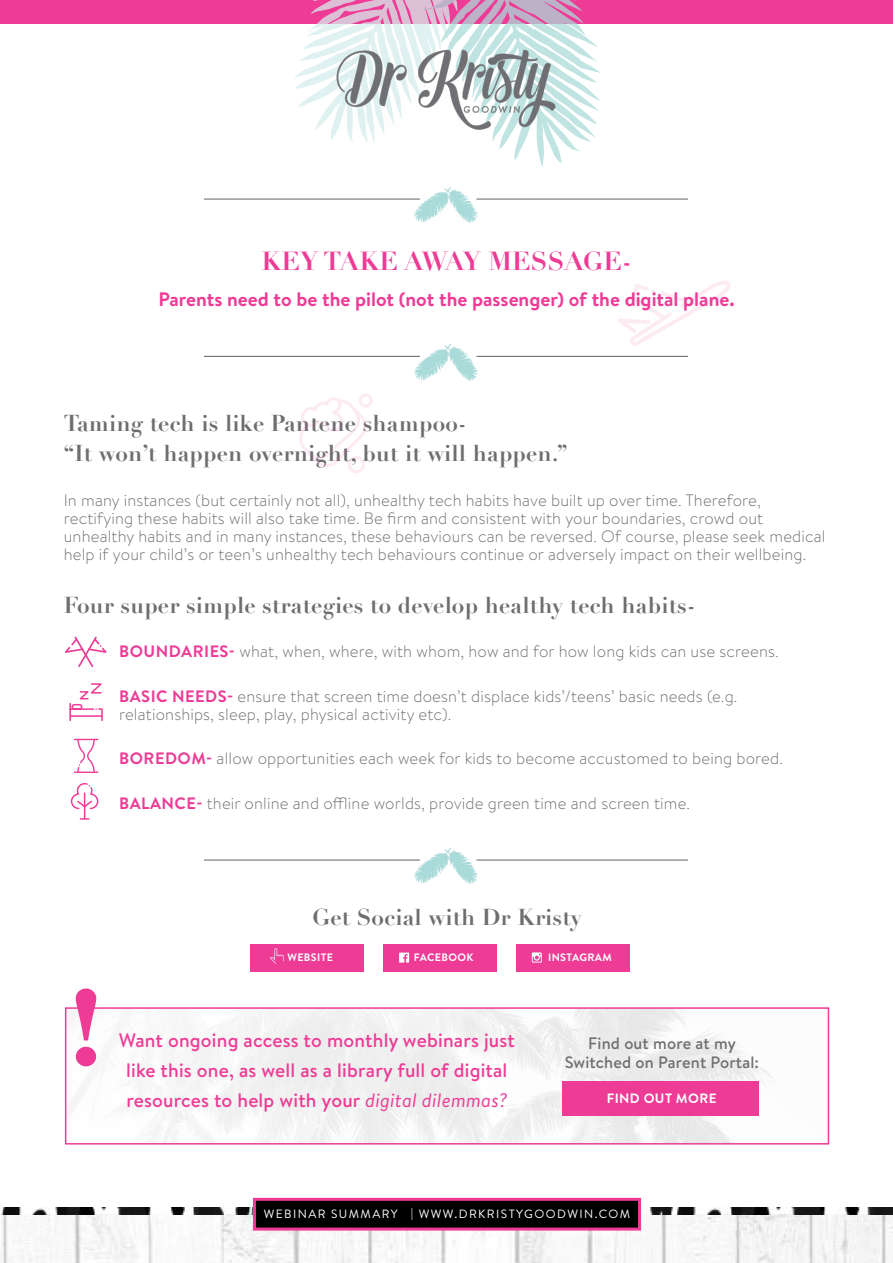
<style>
.page{position:relative;width:893px;height:1263px;background:#fff}
.page>*{position:absolute;margin:0;border:0;box-sizing:border-box;transform-origin:0 0}
.t1{font:700 108px "Georgia";color:#ee3b95}
.t2{font:700 25.5px "Didot";letter-spacing:.01em;color:#ee3b95}
.t3{font:700 22.5px/30px "Didot";letter-spacing:.01em;color:#6e6e71}
.t4{font:500 19.5px/30px "Brandon Text";letter-spacing:.01em;color:#ee3b95;text-align:center}
.t5{font:700 19.5px "Brandon Text";color:#ee3b95}
.t6{font:300 16.5px/18px "Brandon Text";letter-spacing:.01em;color:#6e6e71}
.t7{font:500 16.5px "Brandon Text";letter-spacing:.01em;color:#6e6e71}
.t8{font:700 13.5px "Brandon Text";letter-spacing:.03em;color:#fff}
.t9{font:12px "Brandon Text";letter-spacing:.12em;color:#fff}
.t10{font:700 10.8px "Brandon Text";letter-spacing:.03em;color:#fff}
.s1{font-weight:700;color:#ee3b95}
.s2{font-weight:400;font-style:italic}
</style>
<div class="page">
<img style="left:68px;top:1010px;width:704px;height:131px">
<div style="left:65px;top:1007px;width:764px;height:137px;border:2px solid #ee3b95"></div>
<div style="left:0;top:0;width:893px;height:23px;background:#ee3b95"></div>
<svg style="left:294px;top:0;width:307px;height:167px"></svg>
<img style="left:0;top:1208px;width:893px;height:55px">
<img style="left:336px;top:49px;width:220px;height:81px">
<div style="left:254px;top:1199px;width:385px;height:30px;background:#000"></div>
<div style="left:253px;top:1198px;width:388px;height:32px;border:3px solid #ee3b95"></div>
<img style="left:204px;top:187px;width:484px;height:36px">
<img style="left:204px;top:345px;width:484px;height:36px">
<img style="left:204px;top:848px;width:484px;height:36px">
<svg style="left:618px;top:280px;width:112px;height:66px"></svg>
<svg style="left:65px;top:636px;width:42px;height:31px"></svg>
<svg style="left:69px;top:683px;width:34px;height:38px"></svg>
<svg style="left:74px;top:739px;width:24px;height:32px"></svg>
<hr style="left:74px;top:771px;width:24px;height:2px;background:#ee3b95">
<svg style="left:71px;top:783px;width:27px;height:37px"></svg>
<svg style="left:299px;top:393px;width:74px;height:80px"></svg>
<div style="left:516px;top:944px;width:114px;height:27px;background:#ee3b95"></div>
<div style="left:383px;top:944px;width:114px;height:27px;background:#ee3b95"></div>
<svg style="left:399px;top:952px;width:10px;height:10px"></svg>
<svg style="left:532px;top:952px;width:10px;height:10px"></svg>
<div style="left:250px;top:944px;width:114px;height:27px;background:#ee3b95"></div>
<div style="left:562px;top:1082px;width:197px;height:34px;background:#ee3b95"></div>
<svg style="left:270px;top:948px;width:14px;height:16px"></svg>
<h2 class="t2" style="left:261px;top:246px;width:371px">KEY TAKE AWAY MESSAGE-</h2>
<p class="t5" style="left:158px;top:286px;width:578px">Parents need to be the pilot (not the passenger) of the digital plane.</p>
<h3 class="t3" style="left:64px;top:409px;width:505px">Taming tech is like Pantene shampoo-<br>“It won’t happen overnight, but it will happen.”</h3>
<p class="t6" style="left:64px;top:490px;width:763px">In many instances (but certainly not all), unhealthy tech habits have built up over time. Therefore, rectifying these habits will also take time. Be firm and consistent with your boundaries, crowd out unhealthy habits and in many instances, these behaviours can be reversed. Of course, please seek medical help if your child’s or teen’s unhealthy tech behaviours continue or adversely impact on their wellbeing.</p>
<h3 class="t3" style="left:64px;top:590px;width:633px">Four super simple strategies to develop healthy tech habits-</h3>
<p class="t6" style="left:119px;top:642px;width:661px"><span class="s1">BOUNDARIES-</span> what, when, where, with whom, how and for how long kids can use screens.</p>
<p class="t6" style="left:119px;top:686px;width:620px"><span class="s1">BASIC NEEDS-</span> ensure that screen time doesn’t displace kids’/teens’ basic needs (e.g. relationships, sleep, play, physical activity etc).</p>
<p class="t6" style="left:119px;top:749px;width:665px"><span class="s1">BOREDOM-</span> allow opportunities each week for kids to become accustomed to being bored.</p>
<p class="t6" style="left:119px;top:794px;width:572px"><span class="s1">BALANCE-</span> their online and offline worlds, provide green time and screen time.</p>
<h1 class="t1" style="left:66px;top:958px;width:42px">!</h1>
<h3 class="t3" style="left:313px;top:902px;width:271px">Get Social with Dr Kristy</h3>
<p class="t10" style="left:288px;top:949px;width:47px">WEBSITE</p>
<p class="t10" style="left:414px;top:949px;width:61px">FACEBOOK</p>
<p class="t10" style="left:548px;top:949px;width:65px">INSTAGRAM</p>
<p class="t4" style="left:119px;top:1025px;width:398px">Want ongoing access to monthly webinars just like this one, as well as a library full of digital resources to help with your <span class="s2">digital dilemmas?</span></p>
<p class="t7" style="left:588px;top:1032px;width:149px">Find out more at my</p>
<p class="t7" style="left:565px;top:1051px;width:196px">Switched on Parent Portal:</p>
<p class="t8" style="left:607px;top:1089px;width:111px">FIND OUT MORE</p>
<p class="t9" style="left:264px;top:1206px;width:368px">WEBINAR SUMMARY | WWW.DRKRISTYGOODWIN.COM</p>
</div>
